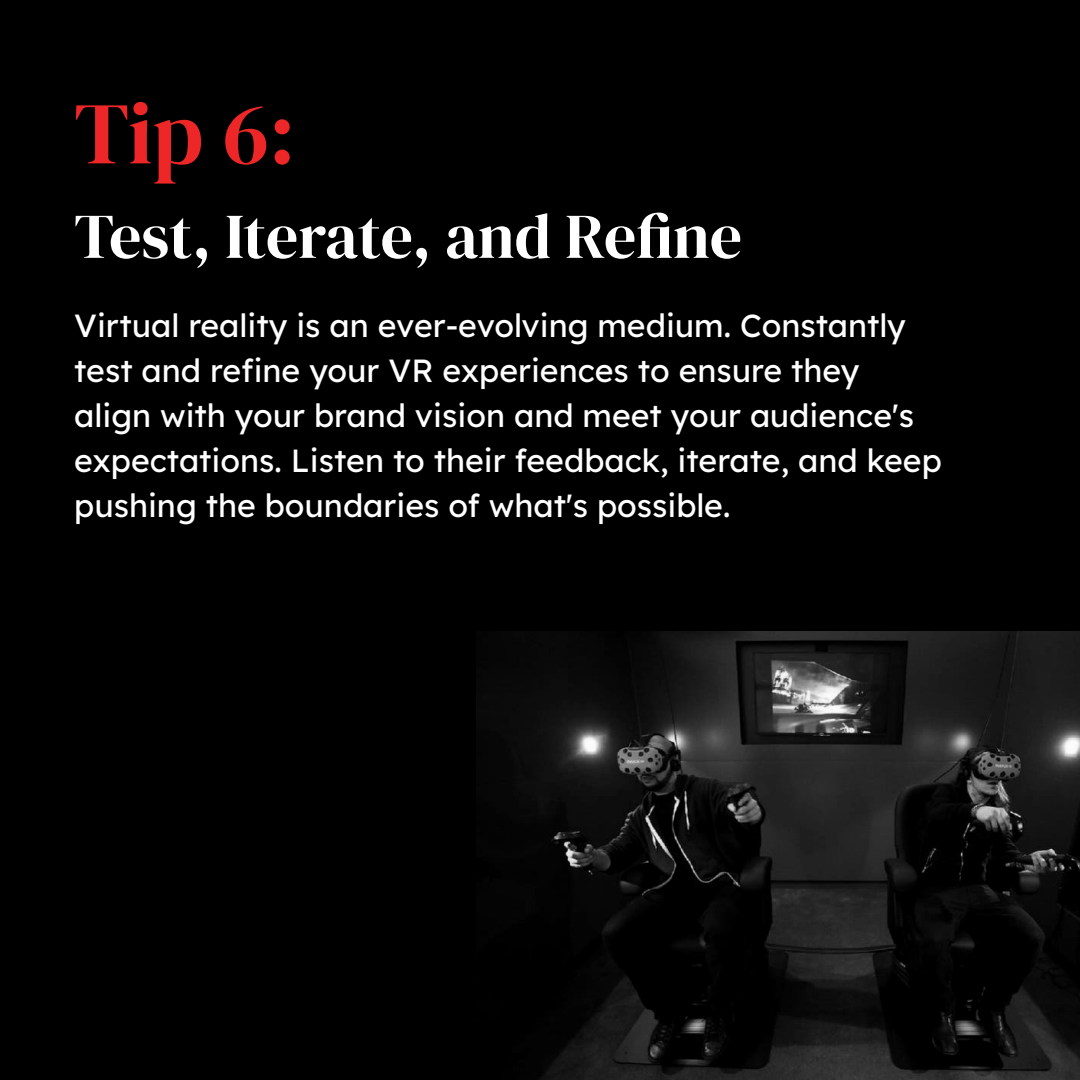
<style>
.page{position:relative;width:1080px;height:1080px;background:#000}
.page>*{position:absolute;margin:0;border:0;box-sizing:border-box;transform-origin:0 0}
.t1{font:87.8px "DM Serif Display";color:#ed2627}
.t2{font:63.6px "DM Serif Display";color:#fff}
.t3{font:32px/45.2px "Lexend";color:#fff}
</style>
<div class="page">
<img style="left:477px;top:632px;width:603px;height:448px">
<h1 class="t1" style="left:74px;top:83px;width:223px">Tip 6:</h1>
<h2 class="t2" style="left:74px;top:200px;width:669px">Test, Iterate, and Refine</h2>
<p class="t3" style="left:74px;top:301px;width:869px">Virtual reality is an ever-evolving medium. Constantly test and refine your VR experiences to ensure they align with your brand vision and meet your audience's expectations. Listen to their feedback, iterate, and keep pushing the boundaries of what's possible.</p>
</div>
